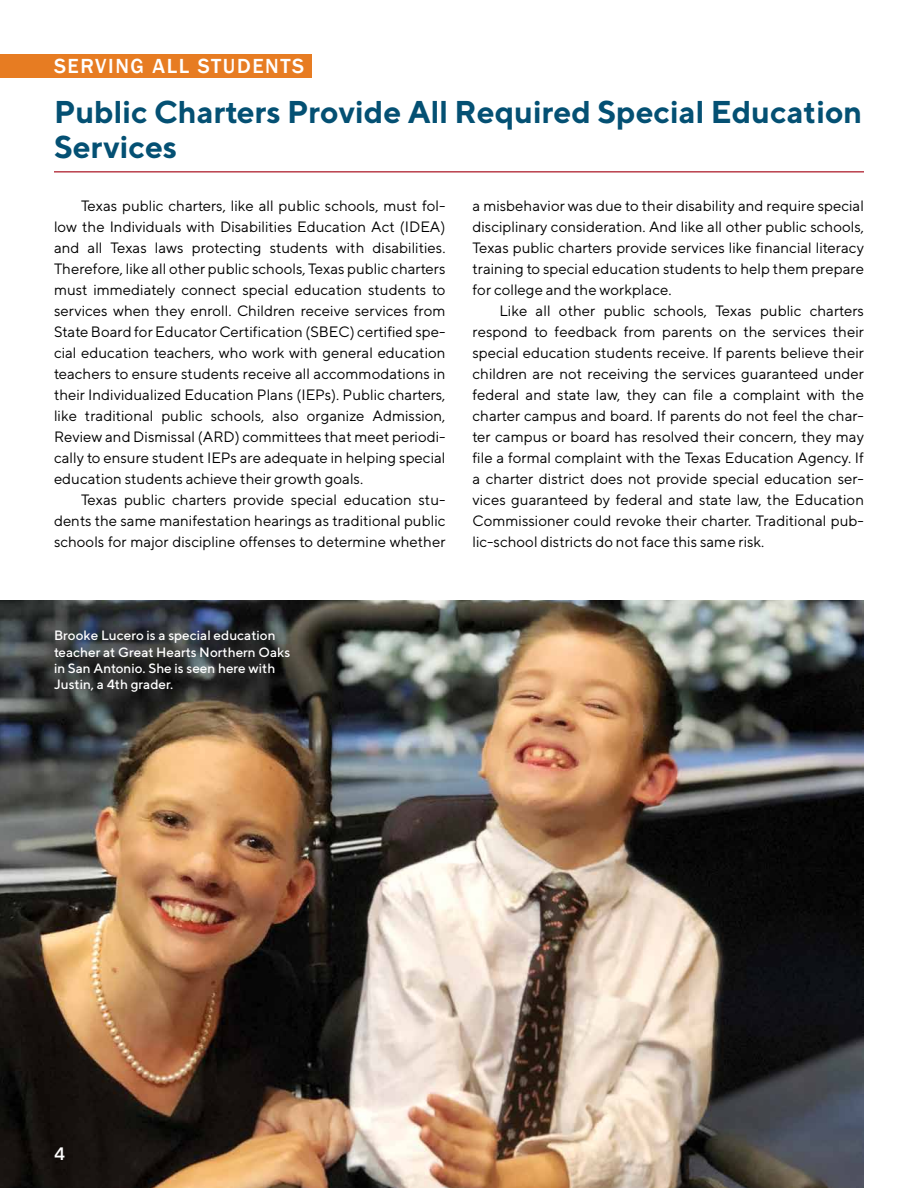
<style>
.page{position:relative;width:918px;height:1188px;background:#fff}
.page>*{position:absolute;margin:0;border:0;box-sizing:border-box;transform-origin:0 0}
.t1{font:700 31.5px/34.5px "TT Norms";color:#045073}
.t2{font:500 21px "Franklin Gothic";letter-spacing:.075em;color:#fff}
.t3{font:500 18px "TT Norms";color:#fff}
.t4{font:15px/21px "TT Norms";color:#000;text-align:justify}
.t5{font:500 13.5px/16.2px "TT Norms";color:#fff}
</style>
<div class="page">
<hr style="left:54px;top:171px;width:810px;height:2px;background:#ba3f4b">
<div style="left:0;top:54px;width:311px;height:24px;background:#e77c22"></div>
<img style="left:0;top:600px;width:864px;height:588px">
<h2 class="t2" style="left:54px;top:53px;width:252px">SERVING ALL STUDENTS</h2>
<h1 class="t1" style="left:54px;top:94px;width:810px">Public Charters Provide All Required Special Education<br>Services</h1>
<p class="t4" style="left:54px;top:195px;width:393px;text-indent:27px">Texas public charters, like all public schools, must fol&shy;low the Individuals with Disabilities Education Act (IDEA) and all Texas laws protecting students with disabilities.<br>Therefore, like all other public schools, Texas public charters must immediately connect special education students to services when they enroll. Children receive services from State Board for Educator Certification (SBEC) certified spe&shy;cial education teachers, who work with general education teachers to ensure students receive all accommodations in their Individualized Education Plans (IEPs). Public charters, like traditional public schools, also organize Admission, Review and Dismissal (ARD) committees that meet periodi&shy;cally to ensure student IEPs are adequate in helping special education students achieve their growth goals.</p>
<p class="t4" style="left:54px;top:489px;width:393px;text-indent:27px">Texas public charters provide special education stu&shy;dents the same manifestation hearings as traditional public schools for major discipline offenses to determine whether</p>
<p class="t4" style="left:472px;top:195px;width:393px">a misbehavior was due to their disability and require special disciplinary consideration. And like all other public schools, Texas public charters provide services like financial literacy training to special education students to help them prepare for college and the workplace.</p>
<p class="t4" style="left:472px;top:300px;width:393px;text-indent:27px">Like all other public schools, Texas public charters respond to feedback from parents on the services their special education students receive. If parents believe their children are not receiving the services guaranteed under federal and state law, they can file a complaint with the charter campus and board. If parents do not feel the char&shy;ter campus or board has resolved their concern, they may file a formal complaint with the Texas Education Agency. If a charter district does not provide special education ser&shy;vices guaranteed by federal and state law, the Education Commissioner could revoke their charter. Traditional pub&shy;lic-school districts do not face this same risk.</p>
<p class="t5" style="left:54px;top:627px;width:238px">Brooke Lucero is a special education teacher at Great Hearts Northern Oaks in San Antonio. She is seen here with<br>Justin, a 4th grader.</p>
<p class="t3" style="left:54px;top:1142px;width:12px">4</p>
</div>
